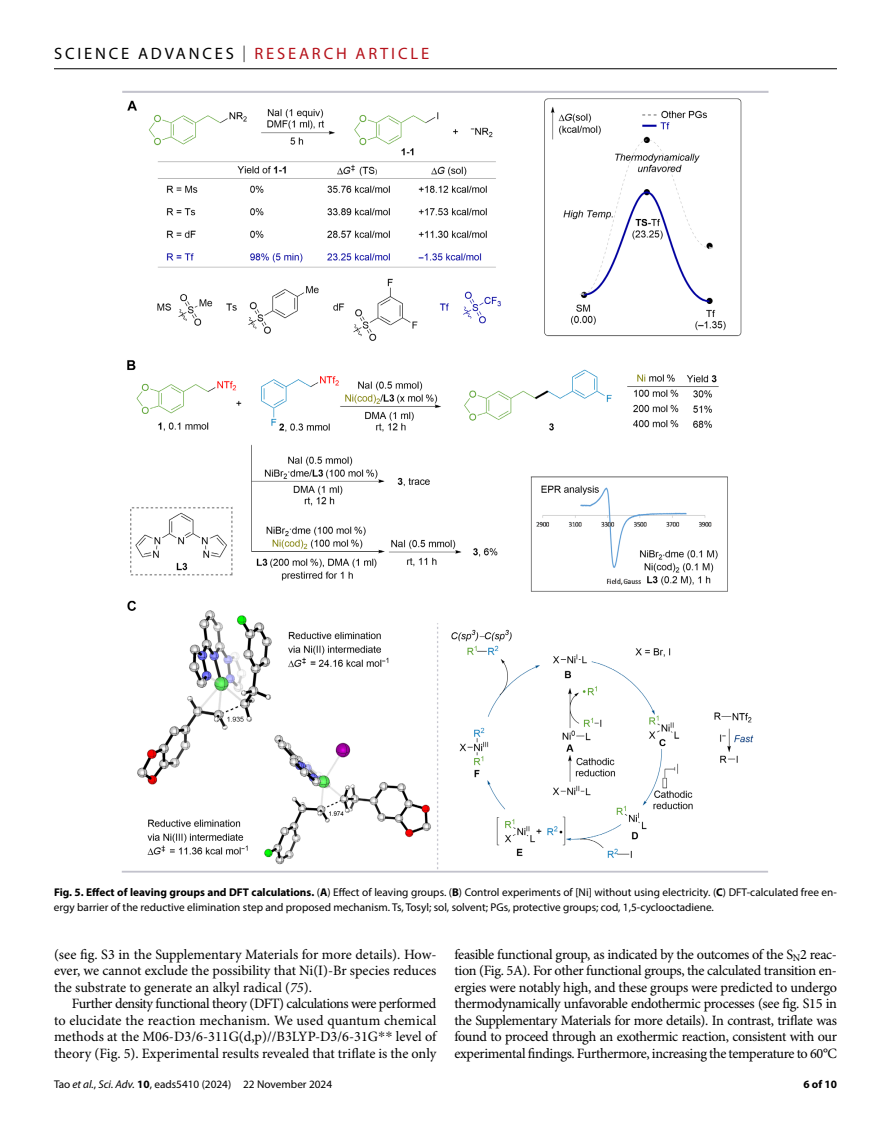
<style>
.page{position:relative;width:891px;height:1134px;background:#fff}
.page>*{position:absolute;margin:0;border:0;box-sizing:border-box;transform-origin:0 0}
.t1{font:16.5px "Myriad Pro";letter-spacing:.17em;color:#000}
.t2{font:14.25px/16.5px "Minion Pro";letter-spacing:-.005em;color:#000;text-align:justify}
.t3{font:11.25px/15px "Myriad Pro";color:#000}
.t4{font:700 11.25px "Myriad Pro";color:#000}
.s1{font-weight:300}
.s2{color:#b5121b}
.s3{font-weight:700}
.s4{font-style:italic}
.s5{font-family:"STIX"}
</style>
<div class="page">
<hr style="left:54px;top:68px;width:783px;height:1px;background:#000">
<img style="left:122px;top:90px;width:647px;height:783px">
<p class="t1" style="left:54px;top:44px;width:376px">Scien ce Advan ces <span class="s1">|</span> <span class="s2">Resear ch Art icle</span></p>
<p class="t3" style="left:54px;top:884px;width:784px"><span class="s3">Fig. 5. Effect of leaving groups and DFT calculations.</span> (<span class="s3">A</span>) Effect of leaving groups. (<span class="s3">B</span>) Control experiments of [Ni] without using electricity. (<span class="s3">C</span>) DFT-calculated free en&shy;ergy barrier of the reductive elimination step and proposed mechanism. Ts, Tosyl; sol, solvent; PGs, protective groups; cod, 1,5-cyclooctadiene.</p>
<p class="t2" style="left:54px;top:946px;width:384px">(see fig. S3 in the Supplementary Materials for more details). How&shy;ever, we cannot exclude the possibility that Ni(I)-Br species reduces the substrate to generate an alkyl radical (<span class="s4">75</span>).</p>
<p class="t2" style="left:54px;top:996px;width:384px;text-indent:18px">Further density functional theory (DFT) calculations were performed to elucidate the reaction mechanism. We used quantum chemical methods at the M06-D3/6-311G(d,p)//B3LYP-D3/6-31G<span class="s5">**</span> level of theory (Fig. 5). Experimental results revealed that triflate is the only</p>
<p class="t3" style="left:54px;top:1076px;width:280px">Tao <span class="s4">et al.</span>, <span class="s4">Sci. Adv.</span> <span class="s3">10</span>, eads5410 (2024) 22 November 2024</p>
<p class="t2" style="left:454px;top:946px;width:384px">feasible functional group, as indicated by the outcomes of the S<sub>N</sub>2 reac&shy;tion (Fig. 5A). For other functional groups, the calculated transition en&shy;ergies were notably high, and these groups were predicted to undergo thermodynamically unfavorable endothermic processes (see fig. S15 in the Supplementary Materials for more details). In contrast, triflate was found to proceed through an exothermic reaction, consistent with our experimental findings. Furthermore, increasing the temperature to 60°C</p>
<p class="t4" style="left:803px;top:1076px;width:35px">6 of 10</p>
</div>
